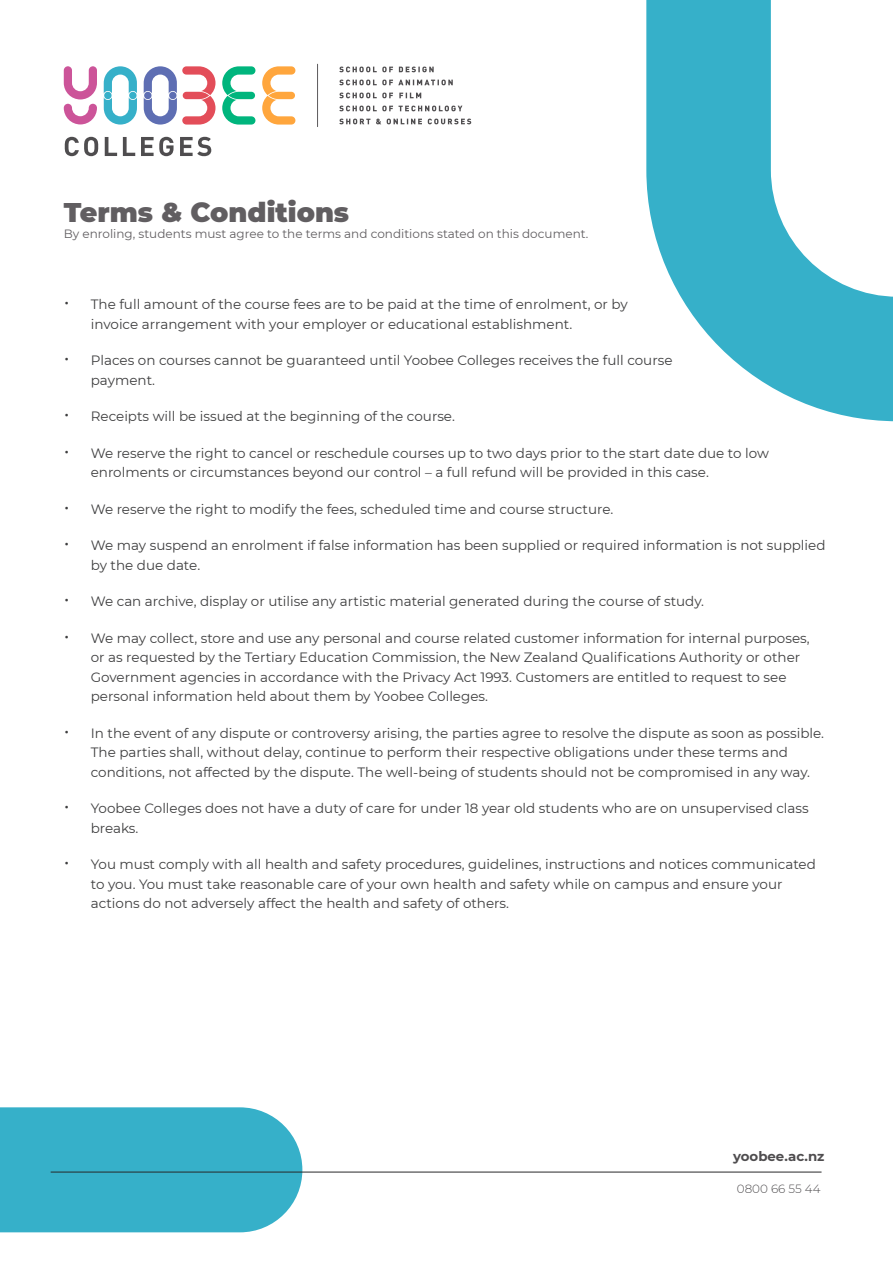
<style>
.page{position:relative;width:893px;height:1263px;background:#fff}
.page>*{position:absolute;margin:0;border:0;box-sizing:border-box;transform-origin:0 0}
.t1{font:900 27px "Montserrat";color:#615e61}
.t2{font:13.5px/19.5px "Montserrat";color:#3e3e3f}
.Heading_2{font:700 13.35px "Montserrat";color:#4f4d4f}
.t3{font:12px "Montserrat";color:#615e61}
.Heading_2-2{font:300 12px "Montserrat";color:#4f4d4f}
.s1{font-weight:300;font-size:21px}
</style>
<div class="page">
<div style="left:0;top:1107px;width:302px;height:125px;background:#36b0c9"></div>
<svg style="left:646px;top:0;width:247px;height:421px;fill:#36b0c9"></svg>
<hr style="left:51px;top:1172px;width:770px;height:1px;background:#282829">
<svg style="left:65px;top:137px;width:146px;height:19px"></svg>
<svg style="left:64px;top:66px;width:33px;height:58px"></svg>
<svg style="left:144px;top:66px;width:71px;height:59px"></svg>
<svg style="left:104px;top:66px;width:33px;height:59px"></svg>
<svg style="left:222px;top:66px;width:33px;height:59px"></svg>
<svg style="left:262px;top:66px;width:33px;height:59px"></svg>
<hr style="left:317px;top:64px;width:1px;height:63px;background:#4f4d4f">
<svg style="left:339px;top:67px;width:132px;height:57px"></svg>
<p class="t1" style="left:64px;top:192px;width:287px">Terms &amp; Conditions</p>
<p class="t3" style="left:64px;top:226px;width:526px">By enroling, students must agree to the terms and conditions stated on this document.</p>
<p class="t2" style="left:91px;top:294px;width:538px;text-indent:-27px"><span class="s1">•</span> The full amount of the course fees are to be paid at the time of enrolment, or by invoice arrangement with your employer or educational establishment.</p>
<p class="t2" style="left:91px;top:350px;width:583px;text-indent:-27px"><span class="s1">•</span> Places on courses cannot be guaranteed until Yoobee Colleges receives the full course payment.</p>
<p class="t2" style="left:64px;top:406px;width:393px"><span class="s1">•</span> Receipts will be issued at the beginning of the course.</p>
<p class="t2" style="left:91px;top:443px;width:680px;text-indent:-27px"><span class="s1">•</span> We reserve the right to cancel or reschedule courses up to two days prior to the start date due to low enrolments or circumstances beyond our control – a full refund will be provided in this case.</p>
<p class="t2" style="left:64px;top:499px;width:551px"><span class="s1">•</span> We reserve the right to modify the fees, scheduled time and course structure.</p>
<p class="t2" style="left:91px;top:535px;width:736px;text-indent:-27px"><span class="s1">•</span> We may suspend an enrolment if false information has been supplied or required information is not supplied by the due date.</p>
<p class="t2" style="left:64px;top:591px;width:642px"><span class="s1">•</span> We can archive, display or utilise any artistic material generated during the course of study.</p>
<p class="t2" style="left:91px;top:628px;width:720px;text-indent:-27px"><span class="s1">•</span> We may collect, store and use any personal and course related customer information for internal purposes, or as requested by the Tertiary Education Commission, the New Zealand Qualifications Authority or other Government agencies in accordance with the Privacy Act 1993. Customers are entitled to request to see personal information held about them by Yoobee Colleges.</p>
<p class="t2" style="left:91px;top:723px;width:735px;text-indent:-27px"><span class="s1">•</span> In the event of any dispute or controversy arising, the parties agree to resolve the dispute as soon as possible.<br>The parties shall, without delay, continue to perform their respective obligations under these terms and conditions, not affected by the dispute. The well-being of students should not be compromised in any way.</p>
<p class="t2" style="left:91px;top:798px;width:719px;text-indent:-27px"><span class="s1">•</span> Yoobee Colleges does not have a duty of care for under 18 year old students who are on unsupervised class breaks.</p>
<p class="t2" style="left:91px;top:854px;width:727px;text-indent:-27px"><span class="s1">•</span> You must comply with all health and safety procedures, guidelines, instructions and notices communicated to you. You must take reasonable care of your own health and safety while on campus and ensure your actions do not adversely affect the health and safety of others.</p>
<p class="Heading_2" style="left:733px;top:1147px;width:93px">yoobee.ac.nz</p>
<p class="Heading_2-2" style="left:737px;top:1181px;width:85px">0800 66 55 44</p>
</div>
